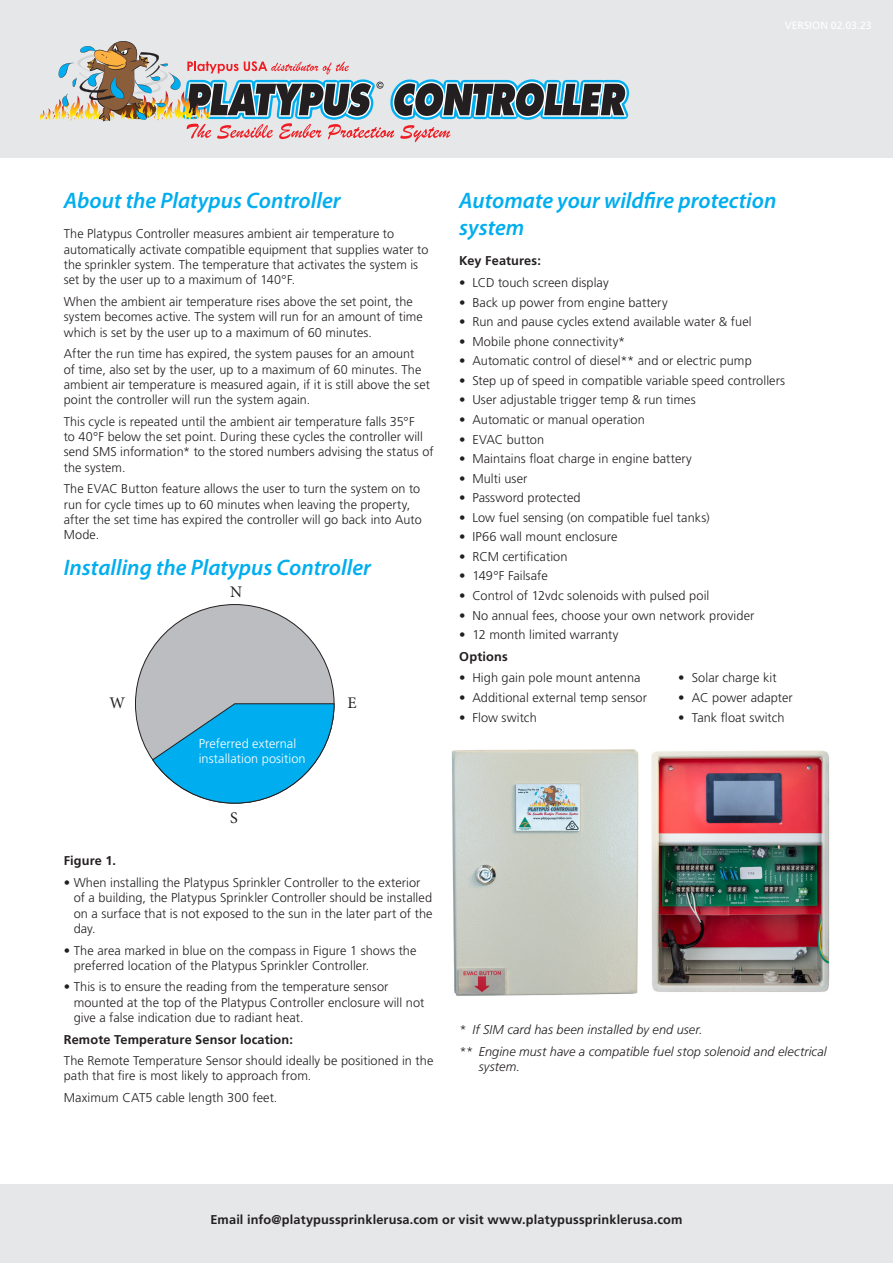
<style>
.page{position:relative;width:893px;height:1263px;background:#fff}
.page>*{position:absolute;margin:0;border:0;box-sizing:border-box;transform-origin:0 0}
.t1{font:italic 600 22.5px/27px "Myriad Pro";color:#00aeef}
.t2{font:16.2px "Minion Pro";color:#231f20}
.t3{font:300 12.75px/15.3px "Frutiger LT Std";letter-spacing:.005em;color:#231f20}
.t4{font:700 12.75px "Frutiger LT Std";letter-spacing:.01em;color:#231f20}
.t5{font:italic 300 12.75px/15.3px "Frutiger LT Std";letter-spacing:.005em;color:#231f20}
.t6{font:300 12.75px/15.3px "Frutiger LT Std";letter-spacing:.005em;color:#fff}
</style>
<div class="page">
<div style="left:0;top:0;width:893px;height:157px;background:#e6e7e9"></div>
<div style="left:0;top:1184px;width:893px;height:79px;background:#e6e7e9"></div>
<div style="left:135px;top:604px;width:199px;height:199px;background:#bcbdc0;border-radius:50%"></div>
<svg style="left:152px;top:703px;width:183px;height:101px"></svg>
<svg style="left:40px;top:41px;width:590px;height:102px"></svg>
<img style="left:651px;top:750px;width:179px;height:242px">
<img style="left:451px;top:749px;width:188px;height:247px">
<p class="t1" style="left:64px;top:187px;width:278px">About the Platypus Controller</p>
<p class="t3" style="left:64px;top:227px;width:366px">The Platypus Controller measures ambient air temperature to automatically activate compatible equipment that supplies water to the sprinkler system. The temperature that activates the system is set by the user up to a maximum of 140°F.</p>
<p class="t3" style="left:64px;top:294px;width:361px">When the ambient air temperature rises above the set point, the system becomes active. The system will run for an amount of time which is set by the user up to a maximum of 60 minutes.</p>
<p class="t3" style="left:64px;top:346px;width:368px">After the run time has expired, the system pauses for an amount<br>of time, also set by the user, up to a maximum of 60 minutes. The ambient air temperature is measured again, if it is still above the set point the controller will run the system again.</p>
<p class="t3" style="left:64px;top:414px;width:371px">This cycle is repeated until the ambient air temperature falls 35°F<br>to 40°F below the set point. During these cycles the controller will send SMS information* to the stored numbers advising the status of the system.</p>
<p class="t3" style="left:64px;top:482px;width:359px">The EVAC Button feature allows the user to turn the system on to run for cycle times up to 60 minutes when leaving the property, after the set time has expired the controller will go back into Auto Mode.</p>
<p class="t1" style="left:64px;top:553px;width:309px">Installing the Platypus Controller</p>
<p class="t2" style="left:230px;top:580px;width:14px">N</p>
<p class="t2" style="left:110px;top:692px;width:17px">W</p>
<p class="t2" style="left:347px;top:692px;width:11px">E</p>
<p class="t6" style="left:199px;top:736px;width:108px">Preferred external installation position</p>
<p class="t2" style="left:230px;top:807px;width:9px">S</p>
<p class="t4" style="left:64px;top:853px;width:54px">Figure 1.</p>
<p class="t3" style="left:74px;top:875px;width:360px;text-indent:-10px">• When installing the Platypus Sprinkler Controller to the exterior of a building, the Platypus Sprinkler Controller should be installed on a surface that is not exposed to the sun in the later part of the day.</p>
<p class="t3" style="left:74px;top:943px;width:344px;text-indent:-10px">• The area marked in blue on the compass in Figure 1 shows the preferred location of the Platypus Sprinkler Controller.</p>
<p class="t3" style="left:74px;top:979px;width:352px;text-indent:-10px">• This is to ensure the reading from the temperature sensor mounted at the top of the Platypus Controller enclosure will not give a false indication due to radiant heat.</p>
<p class="t4" style="left:64px;top:1032px;width:231px">Remote Temperature Sensor location:</p>
<p class="t3" style="left:64px;top:1053px;width:371px">The Remote Temperature Sensor should ideally be positioned in the path that fire is most likely to approach from.</p>
<p class="t3" style="left:64px;top:1090px;width:215px">Maximum CAT5 cable length 300 feet.</p>
<p class="t1" style="left:459px;top:187px;width:319px">Automate your wildfire protection system</p>
<p class="t4" style="left:459px;top:253px;width:83px">Key Features:</p>
<p class="t3" style="left:459px;top:275px;width:151px">• LCD touch screen display</p>
<p class="t3" style="left:459px;top:295px;width:210px">• Back up power from engine battery</p>
<p class="t3" style="left:459px;top:314px;width:294px">• Run and pause cycles extend available water &amp; fuel</p>
<p class="t3" style="left:459px;top:334px;width:168px">• Mobile phone connectivity*</p>
<p class="t3" style="left:459px;top:353px;width:294px">• Automatic control of diesel** and or electric pump</p>
<p class="t3" style="left:459px;top:373px;width:327px">• Step up of speed in compatible variable speed controllers</p>
<p class="t3" style="left:459px;top:393px;width:238px">• User adjustable trigger temp &amp; run times</p>
<p class="t3" style="left:459px;top:412px;width:187px">• Automatic or manual operation</p>
<p class="t3" style="left:459px;top:432px;width:86px">• EVAC button</p>
<p class="t3" style="left:459px;top:451px;width:234px">• Maintains float charge in engine battery</p>
<p class="t3" style="left:459px;top:471px;width:70px">• Multi user</p>
<p class="t3" style="left:459px;top:490px;width:123px">• Password protected</p>
<p class="t3" style="left:459px;top:510px;width:252px">• Low fuel sensing (on compatible fuel tanks)</p>
<p class="t3" style="left:459px;top:529px;width:160px">• IP66 wall mount enclosure</p>
<p class="t3" style="left:459px;top:549px;width:110px">• RCM certification</p>
<p class="t3" style="left:459px;top:568px;width:90px">• 149°F Failsafe</p>
<p class="t3" style="left:459px;top:588px;width:252px">• Control of 12vdc solenoids with pulsed poil</p>
<p class="t3" style="left:459px;top:608px;width:297px">• No annual fees, choose your own network provider</p>
<p class="t3" style="left:459px;top:627px;width:161px">• 12 month limited warranty</p>
<p class="t4" style="left:459px;top:649px;width:50px">Options</p>
<p class="t3" style="left:459px;top:671px;width:183px">• High gain pole mount antenna</p>
<p class="t3" style="left:678px;top:671px;width:100px">• Solar charge kit</p>
<p class="t3" style="left:459px;top:690px;width:189px">• Additional external temp sensor</p>
<p class="t3" style="left:678px;top:690px;width:116px">• AC power adapter</p>
<p class="t3" style="left:459px;top:710px;width:79px">• Flow switch</p>
<p class="t3" style="left:678px;top:710px;width:108px">• Tank float switch</p>
<p class="t5" style="left:459px;top:1022px;width:245px">* If SIM card has been installed by end user.</p>
<p class="t5" style="left:479px;top:1044px;width:349px;text-indent:-20px">** Engine must have a compatible fuel stop solenoid and electrical system.</p>
<p class="t4" style="left:210px;top:1212px;width:474px">Email info@platypussprinklerusa.com or visit www.platypussprinklerusa.com</p>
</div>
